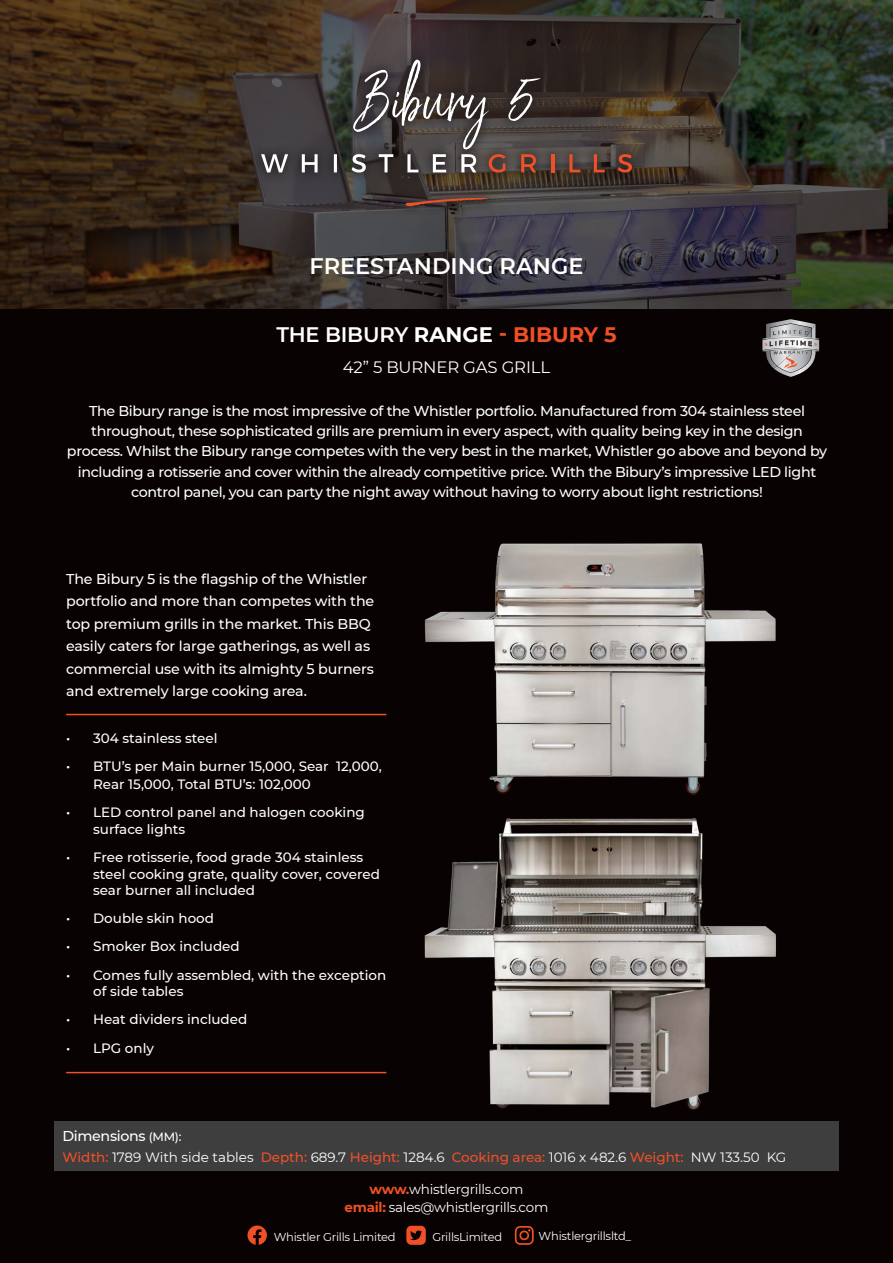
<style>
.page{position:relative;width:893px;height:1263px;background:#080302}
.page>*{position:absolute;margin:0;border:0;box-sizing:border-box;transform-origin:0 0}
.t1{font:68.25px "Scriptyca";color:#fff}
.t2{font:600 22.5px "Montserrat";color:#fff}
.t3{font:600 21px "Montserrat";letter-spacing:-.01em;color:#fff}
.t4{font:16.5px "Montserrat";letter-spacing:-.01em;color:#fff}
.t5{font:500 14.25px/22.5px "Montserrat";letter-spacing:-.025em;color:#fff;text-align:center}
.t6{font:500 13.5px/16.5px "Montserrat";color:#fff}
.t7{font:13.5px "Montserrat";color:#fff}
.t8{font:13.5px "Montserrat";letter-spacing:-.02em;color:#fff}
.t9{font:11.55px "Montserrat";letter-spacing:-.02em;color:#fff}
.s1{font-weight:700}
.s2{font-weight:700;color:#f05027}
.s3{font-size:12px}
.s4{font-weight:500;color:#f05027}
</style>
<div class="page">
<svg style="left:0;top:0;width:893px;height:308px;background:#373027"></svg>
<div style="left:250px;top:48px;width:394px;height:170px;background:#231f20;opacity:.75"></div>
<svg style="left:406px;top:198px;width:81px;height:8px"></svg>
<svg style="left:261px;top:154px;width:215px;height:19px;background:#676465"></svg>
<svg style="left:618px;top:154px;width:14px;height:19px"></svg>
<svg style="left:594px;top:154px;width:11px;height:18px"></svg>
<svg style="left:569px;top:154px;width:11px;height:18px"></svg>
<hr style="left:551px;top:154px;width:3px;height:18px;background:#f05027">
<svg style="left:521px;top:154px;width:15px;height:18px"></svg>
<svg style="left:489px;top:154px;width:16px;height:19px"></svg>
<svg style="left:247px;top:1225px;width:20px;height:20px"></svg>
<svg style="left:406px;top:1226px;width:20px;height:19px"></svg>
<svg style="left:515px;top:1226px;width:19px;height:19px"></svg>
<div style="left:54px;top:1121px;width:785px;height:50px;background:#3e3e3f"></div>
<hr style="left:66px;top:714px;width:320px;height:1px;background:#f05027">
<hr style="left:66px;top:1072px;width:320px;height:1px;background:#f05027">
<img style="left:424px;top:543px;width:352px;height:252px">
<img style="left:424px;top:818px;width:352px;height:291px">
<svg style="left:762px;top:319px;width:57px;height:58px"></svg>
<p class="t1" style="left:361px;top:44px;width:172px">Bibury 5</p>
<p class="t2" style="left:309px;top:250px;width:276px">FREESTANDING RANGE</p>
<p class="t3" style="left:276px;top:320px;width:342px">THE BIBURY <span class="s1">RANGE</span> <span class="s2">- BIBURY 5</span></p>
<p class="t4" style="left:343px;top:356px;width:209px">42” 5 BURNER GAS GRILL</p>
<p class="t5" style="left:67px;top:400px;width:762px;line-height:20.2px">The Bibury range is the most impressive of the Whistler portfolio. Manufactured from 304 stainless steel throughout, these sophisticated grills are premium in every aspect, with quality being key in the design process. Whilst the Bibury range competes with the very best in the market, Whistler go above and beyond by including a rotisserie and cover within the already competitive price. With the Bibury’s impressive LED light control panel, you can party the night away without having to worry about light restrictions!</p>
<p class="t5" style="left:66px;top:567px;width:310px;text-align:left">The Bibury 5 is the flagship of the Whistler portfolio and more than competes with the top premium grills in the market. This BBQ easily caters for large gatherings, as well as commercial use with its almighty 5 burners and extremely large cooking area.</p>
<p class="t6" style="left:66px;top:729px;width:153px">• 304 stainless steel</p>
<p class="t6" style="left:93px;top:757px;width:290px;line-height:18px;text-indent:-27px">• BTU’s per Main burner 15,000, Sear 12,000,<br>Rear 15,000, Total BTU’s: 102,000</p>
<p class="t6" style="left:93px;top:804px;width:273px;text-indent:-27px">• LED control panel and halogen cooking surface lights</p>
<p class="t6" style="left:93px;top:848px;width:288px;text-indent:-27px">• Free rotisserie, food grade 304 stainless steel cooking grate, quality cover, covered sear burner all included</p>
<p class="t6" style="left:66px;top:910px;width:149px">• Double skin hood</p>
<p class="t6" style="left:66px;top:938px;width:175px">• Smoker Box included</p>
<p class="t6" style="left:93px;top:966px;width:295px;text-indent:-27px">• Comes fully assembled, with the exception of side tables</p>
<p class="t6" style="left:66px;top:1011px;width:183px">• Heat dividers included</p>
<p class="t6" style="left:66px;top:1039px;width:89px">• LPG only</p>
<p class="t5" style="left:63px;top:1124px;width:120px">Dimensions <span class="s3">(MM):</span></p>
<p class="t7" style="left:63px;top:1147px;width:725px"><span class="s4">Width:</span> 1789 With side tables <span class="s4">Depth:</span> 689.7 <span class="s4">Height:</span> 1284.6 <span class="s4">Cooking area:</span> 1016 x 482.6 <span class="s4">Weight:</span> NW 133.50 KG</p>
<p class="t8" style="left:370px;top:1180px;width:155px"><span class="s2">www.</span>whistlergrills.com</p>
<p class="t8" style="left:345px;top:1198px;width:205px"><span class="s2">email:</span> sales@whistlergrills.com</p>
<p class="t9" style="left:274px;top:1228px;width:123px">Whistler Grills Limited</p>
<p class="t9" style="left:432px;top:1228px;width:71px">GrillsLimited</p>
<p class="t9" style="left:539px;top:1228px;width:94px">Whistlergrillsltd_</p>
</div>
